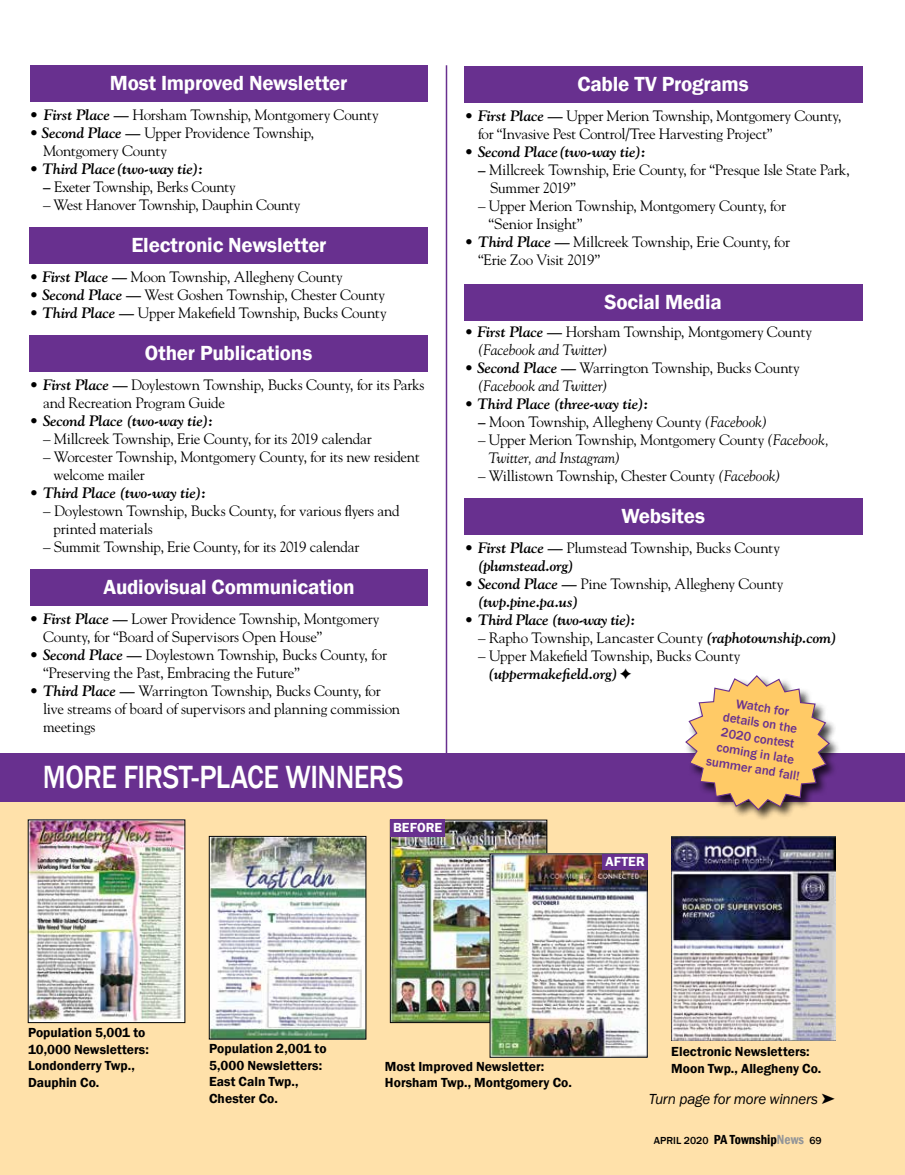
<style>
.page{position:relative;width:905px;height:1175px;background:#fff}
.page>*{position:absolute;margin:0;border:0;box-sizing:border-box;transform-origin:0 0}
.t1{font:500 33px "Franklin Gothic";letter-spacing:-.015em;color:#fff;scale:.87 1}
.t2{font:600 21px "Franklin Gothic";letter-spacing:-.01em;color:#fff}
.t3{font:15px/18px "Goudy";letter-spacing:-.02em;color:#000}
.t4{font:italic 700 15px/18px "Goudy";letter-spacing:-.015em;color:#000}
.t5{font:italic 15px "Franklin Gothic";letter-spacing:-.015em;color:#000}
.t6{font:600 13.5px/16.5px "Franklin Gothic";color:#000}
.t7{font:600 13.5px "Franklin Gothic";color:#fff}
.t8{font:500 12.9px/15.5px "Franklin Gothic";color:#68308f;text-align:center}
.t9{font:500 10.5px "Franklin Gothic";color:#000}
.s1{font-style:italic}
.s2{font-weight:700;font-style:italic}
.s3{font-weight:400;font-style:normal}
.s4{font-weight:400}
.s5{font-weight:600;font-stretch:condensed;font-size:13.5px}
.s6{font-weight:600;font-stretch:condensed;font-size:13.5px;color:#939598}
</style>
<div class="page">
<div style="left:0;top:795px;width:904px;height:379px;background:#ffe1aa"></div>
<div style="left:30px;top:569px;width:398px;height:36px;background:#68308f"></div>
<div style="left:30px;top:336px;width:397px;height:36px;background:#68308f"></div>
<div style="left:464px;top:66px;width:398px;height:36px;background:#68308f"></div>
<div style="left:30px;top:65px;width:397px;height:36px;background:#68308f"></div>
<div style="left:30px;top:227px;width:398px;height:36px;background:#68308f"></div>
<div style="left:464px;top:284px;width:398px;height:36px;background:#68308f"></div>
<div style="left:464px;top:498px;width:398px;height:36px;background:#68308f"></div>
<div style="left:0;top:753px;width:904px;height:49px;background:#68308f"></div>
<div style="left:684px;top:674px;width:157px;height:147px;background:#000;opacity:.75"></div>
<svg style="left:684px;top:674px;width:146px;height:137px"></svg>
<hr style="left:446px;top:65px;width:1px;height:690px;background:#68308f">
<img style="left:30px;top:821px;width:153px;height:199px">
<img style="left:211px;top:838px;width:153px;height:199px">
<div style="left:209px;top:836px;width:157px;height:203px;border:1px solid #000"></div>
<img style="left:392px;top:822px;width:153px;height:198px">
<div style="left:390px;top:820px;width:157px;height:202px;border:1px solid #000"></div>
<div style="left:390px;top:819px;width:55px;height:18px;background:#68308f"></div>
<img style="left:492px;top:855px;width:153px;height:200px">
<div style="left:602px;top:853px;width:46px;height:16px;background:#68308f"></div>
<img style="left:671px;top:836px;width:164px;height:204px">
<h2 class="t2" style="left:110px;top:70px;width:239px">Most Improved Newsletter</h2>
<h2 class="t2" style="left:577px;top:71px;width:173px">Cable TV Programs</h2>
<p class="t3" style="left:30px;top:105px;width:351px"><span class="s1">•</span> <span class="s2">First Place —</span> Horsham Township, Montgomery County</p>
<p class="t3" style="left:43px;top:123px;width:273px;text-indent:-14px"><span class="s1">•</span> <span class="s2">Second Place —</span> Upper Providence Township,<br>Montgomery County</p>
<p class="t4" style="left:30px;top:159px;width:175px"><span class="s3">•</span> Third Place(two-way tie):</p>
<p class="t3" style="left:43px;top:177px;width:194px"><span class="s2">–</span> Exeter Township, Berks County</p>
<p class="t3" style="left:43px;top:195px;width:259px">– West Hanover Township, Dauphin County</p>
<h2 class="t2" style="left:131px;top:232px;width:197px">Electronic Newsletter</h2>
<p class="t3" style="left:30px;top:267px;width:315px"><span class="s2">• First Place —</span> Moon Township, Allegheny County</p>
<p class="t3" style="left:30px;top:285px;width:357px"><span class="s2">• Second Place —</span> West Goshen Township, Chester County</p>
<p class="t3" style="left:30px;top:303px;width:358px"><span class="s2">• Third Place —</span> Upper Makefield Township, Bucks County</p>
<h2 class="t2" style="left:145px;top:340px;width:169px">Other Publications</h2>
<p class="t3" style="left:43px;top:375px;width:383px;text-indent:-14px"><span class="s1">•</span> <span class="s2">First Place —</span> Doylestown Township, Bucks County, for its Parks and Recreation Program Guide</p>
<p class="t4" style="left:30px;top:411px;width:185px"><span class="s4">•</span> Second Place (two-way tie):</p>
<p class="t3" style="left:43px;top:429px;width:330px">– Millcreek Township, Erie County, for its 2019 calendar</p>
<p class="t3" style="left:54px;top:447px;width:368px;text-indent:-10px">– Worcester Township, Montgomery County, for its new resident welcome mailer</p>
<p class="t4" style="left:30px;top:483px;width:178px"><span class="s3">•</span> Third Place (two-way tie):</p>
<p class="t3" style="left:54px;top:501px;width:347px;text-indent:-10px">– Doylestown Township, Bucks County, for various flyers and printed materials</p>
<p class="t3" style="left:43px;top:537px;width:318px">– Summit Township, Erie County, for its 2019 calendar</p>
<h2 class="t2" style="left:104px;top:573px;width:252px">Audiovisual Communication</h2>
<p class="t3" style="left:43px;top:609px;width:338px;text-indent:-14px"><span class="s1">•</span> <span class="s2">First Place —</span> Lower Providence Township, Montgomery<br>County, for “Board of Supervisors Open House”</p>
<p class="t3" style="left:43px;top:645px;width:345px;text-indent:-14px"><span class="s1">•</span> <span class="s2">Second Place —</span> Doylestown Township, Bucks County, for “Preserving the Past, Embracing the Future”</p>
<p class="t3" style="left:43px;top:681px;width:359px;text-indent:-13px">• <span class="s2">Third Place —</span> Warrington Township, Bucks County, for live streams of board of supervisors and planning commission meetings</p>
<h1 class="t1" style="left:43px;top:757px;width:416px">MORE FIRST-PLACE WINNERS</h1>
<p class="t7" style="left:393px;top:819px;width:50px">BEFORE</p>
<p class="t3" style="left:478px;top:106px;width:365px;text-indent:-14px"><span class="s1">•</span> <span class="s2">First Place —</span> Upper Merion Township, Montgomery County, for “Invasive Pest Control/Tree Harvesting Project”</p>
<p class="t4" style="left:464px;top:143px;width:183px"><span class="s4">•</span> Second Place(two-way tie):</p>
<p class="t3" style="left:490px;top:160px;width:361px;text-indent:-12px"><span class="s2">–</span> Millcreek Township, Erie County, for “Presque Isle State Park,<br>Summer 2019”</p>
<p class="t3" style="left:488px;top:196px;width:299px;text-indent:-10px">– Upper Merion Township, Montgomery County, for “Senior Insight”</p>
<p class="t3" style="left:478px;top:232px;width:313px;text-indent:-14px">• <span class="s2">Third Place —</span> Millcreek Township, Erie County, for “Erie Zoo Visit 2019”</p>
<h2 class="t2" style="left:604px;top:289px;width:119px">Social Media</h2>
<p class="t3" style="left:478px;top:322px;width:335px;text-indent:-14px"><span class="s2">• First Place —</span> Horsham Township, Montgomery County <span class="s1">(Facebook and Twitter)</span></p>
<p class="t3" style="left:478px;top:358px;width:323px;text-indent:-14px"><span class="s2">• Second Place —</span> Warrington Township, Bucks County <span class="s1">(Facebook and Twitter)</span></p>
<p class="t4" style="left:464px;top:395px;width:185px">• Third Place (three-way tie):</p>
<p class="t3" style="left:478px;top:412px;width:291px"><span class="s2">–</span> Moon Township, Allegheny County <span class="s1">(Facebook)</span></p>
<p class="t3" style="left:488px;top:430px;width:342px;text-indent:-10px">– Upper Merion Township, Montgomery County <span class="s1">(Facebook,<br>Twitter, and Instagram)</span></p>
<p class="t3" style="left:478px;top:466px;width:304px">– Willistown Township, Chester County <span class="s1">(Facebook)</span></p>
<h2 class="t2" style="left:621px;top:503px;width:85px">Websites</h2>
<p class="t3" style="left:478px;top:538px;width:303px;text-indent:-14px"><span class="s1">•</span> <span class="s2">First Place —</span> Plumstead Township, Bucks County <span class="s2">(plumstead.org)</span></p>
<p class="t4" style="left:478px;top:575px;width:307px;text-indent:-14px"><span class="s4">•</span> Second Place — <span class="s3">Pine Township, Allegheny County </span>(twp.pine.pa.us)</p>
<p class="t4" style="left:464px;top:611px;width:172px"><span class="s4">•</span> Third Place (two-way tie):</p>
<p class="t3" style="left:478px;top:628px;width:360px">– Rapho Township, Lancaster County <span class="s2">(raphotownship.com)</span></p>
<p class="t3" style="left:478px;top:646px;width:264px">– Upper Makefield Township, Bucks County</p>
<p class="t4" style="left:488px;top:665px;width:131px">(uppermakefield.org)</p>
<p class="t7" style="left:605px;top:853px;width:41px">AFTER</p>
<p class="t8" style="left:717px;top:692px;width:96px;rotate:9deg">Watch for<br>details on the<br>2020 contest coming in late summer and fall!</p>
<p class="t6" style="left:28px;top:1024px;width:122px">Population 5,001 to<br>10,000 Newsletters:<br>Londonderry Twp.,<br>Dauphin Co.</p>
<p class="t6" style="left:209px;top:1040px;width:119px">Population 2,001 to<br>5,000 Newsletters:<br>East Caln Twp.,<br>Chester Co.</p>
<p class="t6" style="left:385px;top:1058px;width:188px">Most Improved Newsletter:<br>Horsham Twp., Montgomery Co.</p>
<p class="t6" style="left:671px;top:1043px;width:152px">Electronic Newsletters:<br>Moon Twp., Allegheny Co.</p>
<p class="t5" style="left:649px;top:1089px;width:188px">Turn page for more winners ➤</p>
<p class="t9" style="left:654px;top:1133px;width:169px">APRIL 2020 <span class="s5">PA Township</span><span class="s6">News</span> 69</p>
</div>
